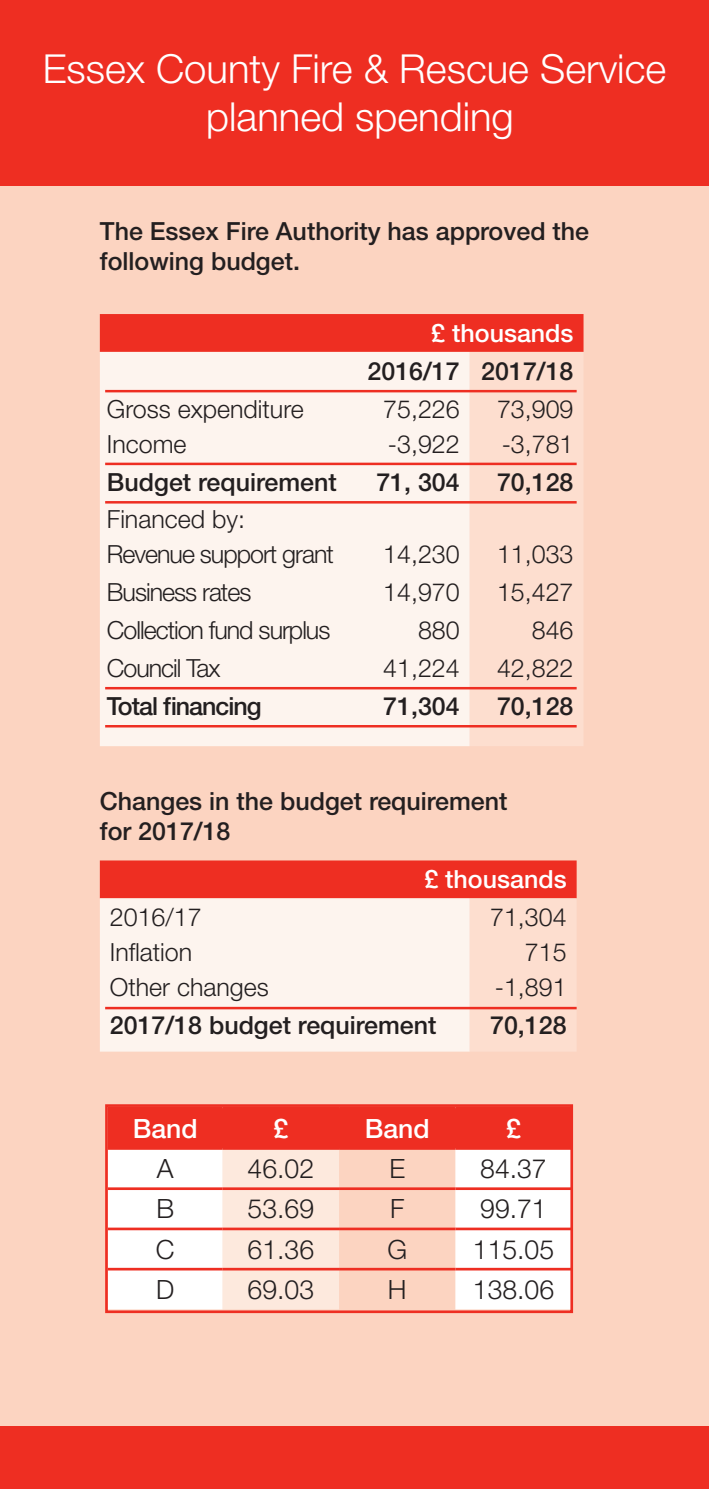
<style>
.page{position:relative;width:709px;height:1489px;background:#fff}
.page>*{position:absolute;margin:0;border:0;box-sizing:border-box;transform-origin:0 0}
.t1{font:300 40px/47.5px "Helvetica Neue LT Std";color:#fff;text-align:center}
.t2{font:300 26.5px "Helvetica Neue LT Std";color:#231f20}
.t3{font:500 26.5px "Helvetica Neue LT Std";color:#fff}
.Body_Copy{font:500 25px/30px "Helvetica Neue LT Std";color:#231f20}
.t4{font:300 25px/35px "Helvetica Neue LT Std";color:#231f20}
.t5{font:300 25px/35px "Helvetica Neue LT Std";letter-spacing:-.04em;color:#231f20}
.t6{font:500 25px "Helvetica Neue LT Std";color:#fff}
.Body_Copy-2{font:500 25px "Helvetica Neue LT Std";letter-spacing:-.04em;color:#231f20}
</style>
<div class="page">
<div style="left:0;top:0;width:709px;height:1488px;background:#fcd4c1"></div>
<div style="left:0;top:0;width:709px;height:185px;background:#ee2e22"></div>
<div style="left:0;top:1426px;width:709px;height:62px;background:#ee2e22"></div>
<div style="left:100px;top:314px;width:483px;height:38px;background:#ee2e22"></div>
<div style="left:100px;top:352px;width:370px;height:394px;background:#fdf4ee"></div>
<div style="left:470px;top:352px;width:113px;height:394px;background:#fddecf"></div>
<svg style="left:100px;top:860px;width:476px;height:191px"></svg>
<hr style="left:105px;top:390px;width:471px;height:2px;background:#ee2e22">
<hr style="left:105px;top:462px;width:471px;height:3px;background:#ee2e22">
<hr style="left:105px;top:501px;width:471px;height:2px;background:#ee2e22">
<hr style="left:105px;top:687px;width:471px;height:2px;background:#ee2e22">
<hr style="left:105px;top:725px;width:471px;height:2px;background:#ee2e22">
<hr style="left:105px;top:1006px;width:471px;height:3px;background:#ee2e22">
<svg style="left:109px;top:1109px;width:460px;height:199px"></svg>
<hr style="left:108px;top:1227px;width:115px;height:3px;background:#ee2e22">
<hr style="left:223px;top:1227px;width:116px;height:3px;background:#ee2e22">
<hr style="left:339px;top:1227px;width:116px;height:3px;background:#ee2e22">
<hr style="left:455px;top:1227px;width:116px;height:3px;background:#ee2e22">
<hr style="left:108px;top:1267px;width:115px;height:3px;background:#ee2e22">
<hr style="left:223px;top:1267px;width:116px;height:3px;background:#ee2e22">
<hr style="left:339px;top:1267px;width:116px;height:3px;background:#ee2e22">
<hr style="left:455px;top:1267px;width:116px;height:3px;background:#ee2e22">
<hr style="left:108px;top:1187px;width:115px;height:2px;background:#ee2e22">
<hr style="left:223px;top:1187px;width:116px;height:2px;background:#ee2e22">
<hr style="left:339px;top:1187px;width:116px;height:2px;background:#ee2e22">
<hr style="left:455px;top:1187px;width:116px;height:2px;background:#ee2e22">
<hr style="left:221px;top:1109px;width:3px;height:38px;background:#ee2e22">
<hr style="left:338px;top:1109px;width:2px;height:38px;background:#ee2e22">
<hr style="left:454px;top:1109px;width:2px;height:38px;background:#ee2e22">
<hr style="left:108px;top:1106px;width:115px;height:3px;background:#ee2e22">
<hr style="left:223px;top:1106px;width:116px;height:3px;background:#ee2e22">
<hr style="left:339px;top:1106px;width:116px;height:3px;background:#ee2e22">
<hr style="left:455px;top:1106px;width:116px;height:3px;background:#ee2e22">
<hr style="left:108px;top:1147px;width:115px;height:2px;background:#ee2e22">
<hr style="left:223px;top:1147px;width:116px;height:2px;background:#ee2e22">
<hr style="left:339px;top:1147px;width:116px;height:2px;background:#ee2e22">
<hr style="left:455px;top:1147px;width:116px;height:2px;background:#ee2e22">
<div style="left:105px;top:1104px;width:468px;height:208px;border:3px solid #ee2e22"></div>
<p class="t1" style="left:43px;top:44px;width:625px">Essex County Fire &amp; Rescue Service planned spending</p>
<p class="Body_Copy" style="left:100px;top:216px;width:491px">The Essex Fire Authority has approved the following budget.</p>
<p class="t6" style="left:431px;top:318px;width:144px">£ thousands</p>
<p class="Body_Copy" style="left:367px;top:355px;width:94px">2016/17</p>
<p class="Body_Copy" style="left:481px;top:355px;width:94px">2017/18</p>
<p class="t4" style="left:107px;top:391px;width:198px">Gross expenditure<br>Income</p>
<p class="t4" style="left:383px;top:391px;width:78px">75,226 -3,922</p>
<p class="t4" style="left:497px;top:391px;width:78px">73,909</p>
<p class="t4" style="left:501px;top:426px;width:73px">-3,781</p>
<p class="Body_Copy" style="left:107px;top:466px;width:231px">Budget requirement</p>
<p class="Body_Copy" style="left:376px;top:466px;width:85px">71, 304</p>
<p class="Body_Copy" style="left:497px;top:466px;width:78px">70,128</p>
<p class="t5" style="left:107px;top:501px;width:228px">Financed by:<br>Revenue support grant</p>
<p class="t4" style="left:383px;top:536px;width:78px">14,230</p>
<p class="t4" style="left:497px;top:536px;width:78px">11,033</p>
<p class="t5" style="left:107px;top:574px;width:146px">Business rates</p>
<p class="t4" style="left:383px;top:574px;width:78px">14,970</p>
<p class="t4" style="left:497px;top:574px;width:78px">15,427</p>
<p class="t5" style="left:107px;top:612px;width:225px">Collection fund surplus</p>
<p class="t4" style="left:418px;top:612px;width:43px">880</p>
<p class="t4" style="left:532px;top:612px;width:43px">846</p>
<p class="t5" style="left:107px;top:650px;width:115px">Council Tax</p>
<p class="t4" style="left:383px;top:650px;width:78px">41,224</p>
<p class="t4" style="left:497px;top:650px;width:78px">42,822</p>
<p class="Body_Copy-2" style="left:107px;top:691px;width:156px">Total financing</p>
<p class="Body_Copy" style="left:383px;top:690px;width:78px">71,304</p>
<p class="Body_Copy" style="left:497px;top:690px;width:78px">70,128</p>
<p class="Body_Copy" style="left:100px;top:786px;width:409px">Changes in the budget requirement for 2017/18</p>
<p class="t6" style="left:424px;top:864px;width:144px">£ thousands</p>
<p class="t4" style="left:110px;top:899px;width:160px">2016/17<br>Inflation<br>Other changes</p>
<p class="t4" style="left:490px;top:899px;width:78px">71,304</p>
<p class="t4" style="left:525px;top:934px;width:43px">715</p>
<p class="t4" style="left:495px;top:969px;width:73px">-1,891</p>
<p class="Body_Copy" style="left:110px;top:1009px;width:328px">2017/18 budget requirement</p>
<p class="Body_Copy" style="left:490px;top:1009px;width:78px">70,128</p>
<p class="t3" style="left:133px;top:1112px;width:66px">Band</p>
<p class="t3" style="left:273px;top:1112px;width:16px">£</p>
<p class="t3" style="left:365px;top:1112px;width:66px">Band</p>
<p class="t3" style="left:506px;top:1112px;width:16px">£</p>
<p class="t2" style="left:157px;top:1152px;width:18px">A</p>
<p class="t2" style="left:248px;top:1152px;width:68px">46.02</p>
<p class="t2" style="left:389px;top:1152px;width:17px">E</p>
<p class="t2" style="left:480px;top:1152px;width:68px">84.37</p>
<p class="t2" style="left:156px;top:1192px;width:19px">B</p>
<p class="t2" style="left:248px;top:1192px;width:68px">53.69</p>
<p class="t2" style="left:390px;top:1192px;width:16px">F</p>
<p class="t2" style="left:480px;top:1192px;width:68px">99.71</p>
<p class="t2" style="left:156px;top:1232px;width:20px">C</p>
<p class="t2" style="left:248px;top:1232px;width:68px">61.36</p>
<p class="t2" style="left:387px;top:1232px;width:21px">G</p>
<p class="t2" style="left:473px;top:1232px;width:83px">115.05</p>
<p class="t2" style="left:156px;top:1272px;width:20px">D</p>
<p class="t2" style="left:248px;top:1272px;width:68px">69.03</p>
<p class="t2" style="left:388px;top:1272px;width:20px">H</p>
<p class="t2" style="left:473px;top:1272px;width:83px">138.06</p>
</div>
